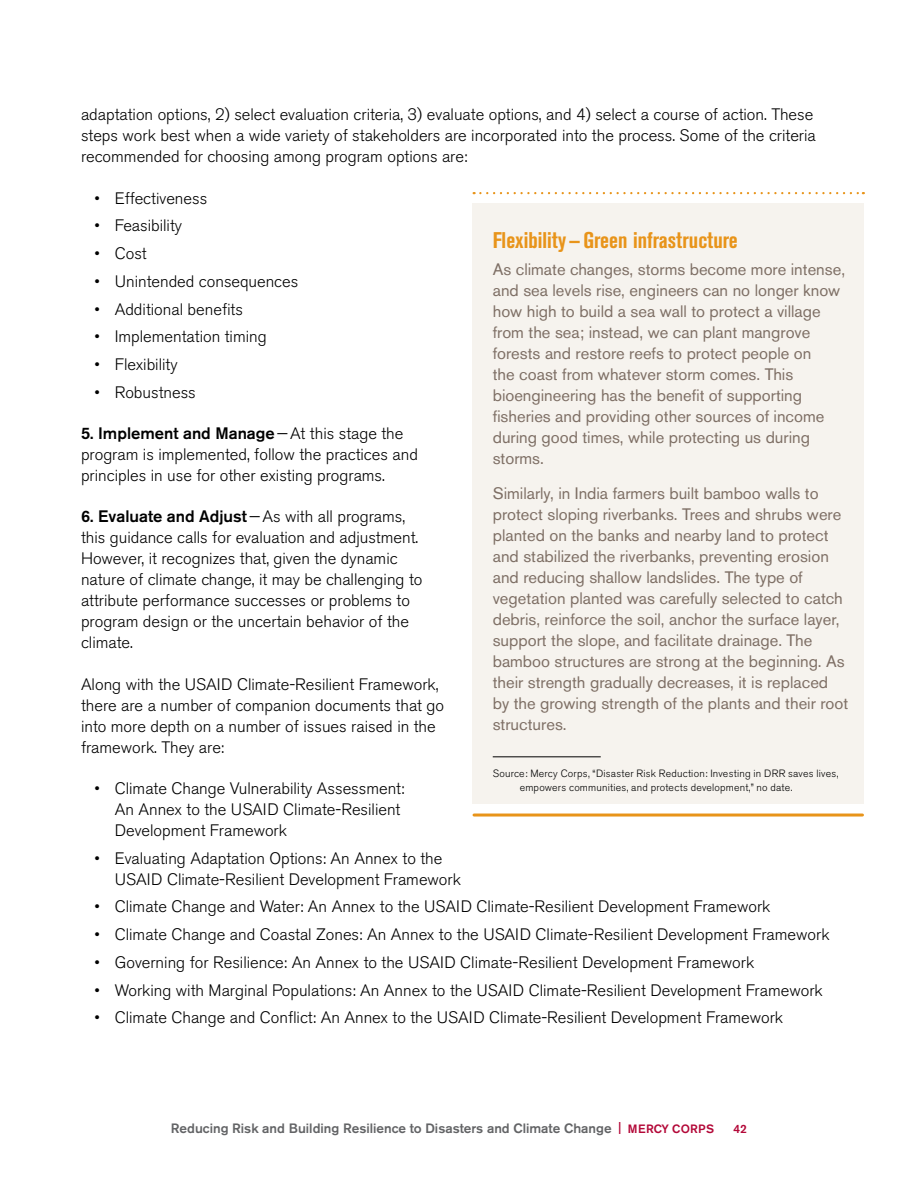
<style>
.page{position:relative;width:918px;height:1188px;background:#fff}
.page>*{position:absolute;margin:0;border:0;box-sizing:border-box;transform-origin:0 0}
.t1{font:700 condensed 22.5px "Akzidenz Grotesk BE";color:#e8941a}
.t2{font:300 16.5px/21px "Akzidenz Grotesk BE";color:#000}
.t3{font:16.5px/21px "Akzidenz Grotesk BE";color:#7e6f65}
.t4{font:500 13.5px "Akzidenz Grotesk BE";color:#636466}
.t5{font:500 12px "Akzidenz Grotesk BE";color:#b30838}
.t6{font:300 10.5px/13.5px "Akzidenz Grotesk BE";letter-spacing:.02em;color:#000}
.s1{font-weight:500}
.s2{font-size:12px;color:#b30838}
</style>
<div class="page">
<svg style="left:474px;top:192px;width:390px;height:2px"></svg>
<div style="left:472px;top:204px;width:392px;height:600px;background:#f6f3ee"></div>
<hr style="left:493px;top:756px;width:108px;height:1px;background:#000">
<hr style="left:474px;top:814px;width:388px;height:3px;background:#e8941a">
<p class="t2" style="left:81px;top:104px;width:736px">adaptation options, 2) select evaluation criteria, 3) evaluate options, and 4) select a course of action. These steps work best when a wide variety of stakeholders are incorporated into the process. Some of the criteria recommended for choosing among program options are:</p>
<p class="t2" style="left:94px;top:188px;width:114px">• Effectiveness</p>
<p class="t2" style="left:94px;top:215px;width:89px">• Feasibility</p>
<p class="t2" style="left:94px;top:243px;width:54px">• Cost</p>
<p class="t2" style="left:94px;top:271px;width:205px">• Unintended consequences</p>
<p class="t2" style="left:94px;top:299px;width:150px">• Additional benefits</p>
<p class="t2" style="left:94px;top:326px;width:174px">• Implementation timing</p>
<p class="t2" style="left:94px;top:354px;width:85px">• Flexibility</p>
<p class="t2" style="left:94px;top:382px;width:103px">• Robustness</p>
<p class="t2" style="left:81px;top:423px;width:338px"><span class="s1">5. Implement and Manage</span>—At this stage the program is implemented, follow the practices and principles in use for other existing programs.</p>
<p class="t2" style="left:81px;top:506px;width:343px"><span class="s1">6. Evaluate and Adjust</span>—As with all programs, this guidance calls for evaluation and adjustment.<br>However, it recognizes that, given the dynamic nature of climate change, it may be challenging to attribute performance successes or problems to program design or the uncertain behavior of the climate.</p>
<p class="t2" style="left:81px;top:674px;width:365px">Along with the USAID Climate-Resilient Framework, there are a number of companion documents that go into more depth on a number of issues raised in the framework. They are:</p>
<p class="t2" style="left:115px;top:778px;width:291px;text-indent:-20px">• Climate Change Vulnerability Assessment:<br>An Annex to the USAID Climate-Resilient<br>Development Framework</p>
<p class="t2" style="left:115px;top:848px;width:348px;text-indent:-20px">• Evaluating Adaptation Options: An Annex to the<br>USAID Climate-Resilient Development Framework</p>
<p class="t2" style="left:94px;top:897px;width:677px">• Climate Change and Water: An Annex to the USAID Climate-Resilient Development Framework</p>
<p class="t2" style="left:94px;top:924px;width:737px">• Climate Change and Coastal Zones: An Annex to the USAID Climate-Resilient Development Framework</p>
<p class="t2" style="left:94px;top:952px;width:661px">• Governing for Resilience: An Annex to the USAID Climate-Resilient Development Framework</p>
<p class="t2" style="left:94px;top:980px;width:730px">• Working with Marginal Populations: An Annex to the USAID Climate-Resilient Development Framework</p>
<p class="t2" style="left:94px;top:1008px;width:690px">• Climate Change and Conflict: An Annex to the USAID Climate-Resilient Development Framework</p>
<h1 class="t1" style="left:493px;top:227px;width:247px">Flexibility—Green infrastructure</h1>
<p class="t3" style="left:493px;top:259px;width:354px">As climate changes, storms become more intense, and sea levels rise, engineers can no longer know how high to build a sea wall to protect a village from the sea; instead, we can plant mangrove forests and restore reefs to protect people on<br>the coast from whatever storm comes. This bioengineering has the benefit of supporting fisheries and providing other sources of income during good times, while protecting us during storms.</p>
<p class="t3" style="left:493px;top:483px;width:357px">Similarly, in India farmers built bamboo walls to protect sloping riverbanks. Trees and shrubs were planted on the banks and nearby land to protect and stabilized the riverbanks, preventing erosion and reducing shallow landslides. The type of vegetation planted was carefully selected to catch debris, reinforce the soil, anchor the surface layer, support the slope, and facilitate drainage. The bamboo structures are strong at the beginning. As their strength gradually decreases, it is replaced by the growing strength of the plants and their root structures.</p>
<p class="t6" style="left:520px;top:767px;width:320px;text-indent:-27px">Source: Mercy Corps, “Disaster Risk Reduction: Investing in DRR saves lives, empowers communities, and protects development,” no date.</p>
<p class="t4" style="left:171px;top:1120px;width:545px">Reducing Risk and Building Resilience to Disasters and Climate Change <span class="s2">| MERCY CORPS</span></p>
<p class="t5" style="left:734px;top:1121px;width:15px">42</p>
</div>
